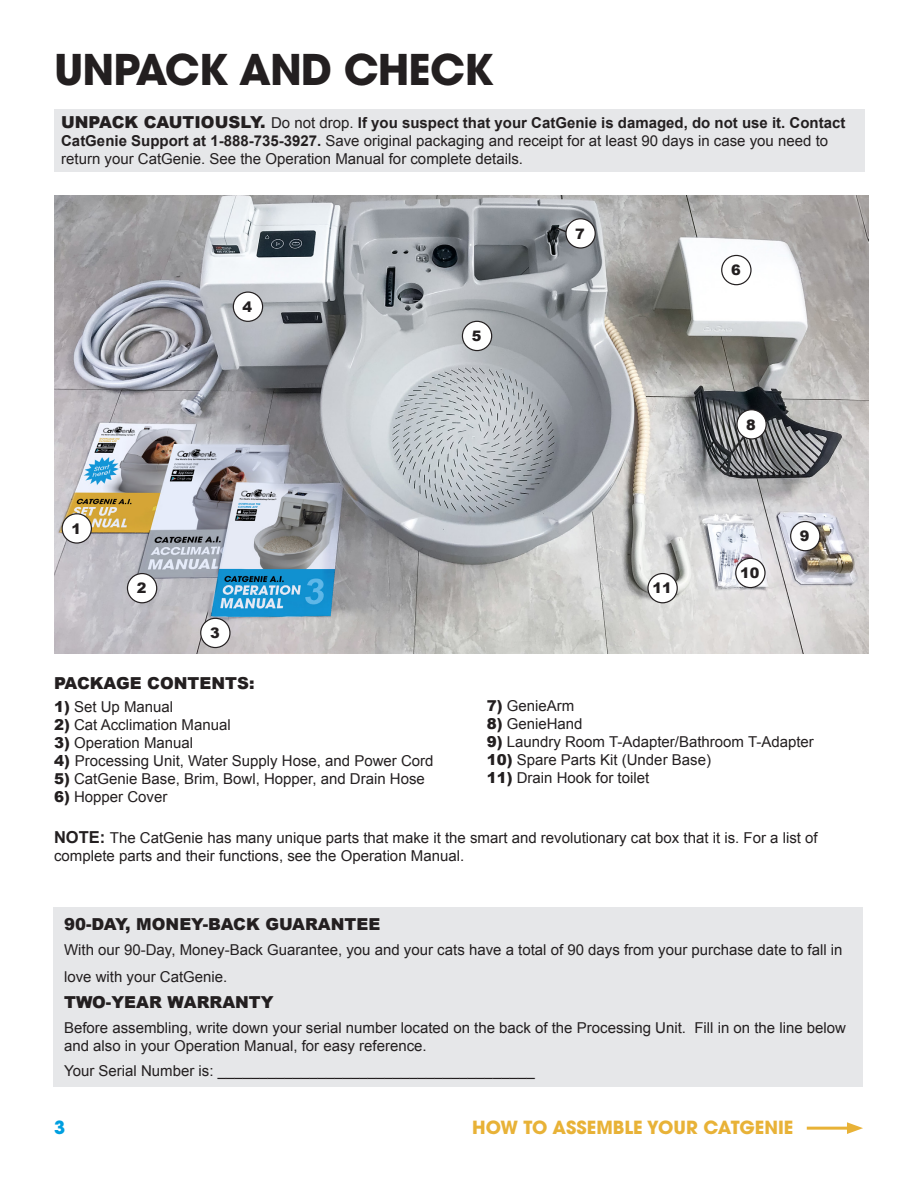
<style>
.page{position:relative;width:918px;height:1188px;background:#fff}
.page>*{position:absolute;margin:0;border:0;box-sizing:border-box;transform-origin:0 0}
.BIG_HEADERS{font:700 42px "ITC Avant Garde Pro";letter-spacing:-.02em;color:#231f20}
.t1{font:700 18px "ITC Avant Garde Pro";color:#e8b237}
.t2{font:700 18px "ITC Avant Garde Pro";color:#009fe0}
.Heading_Arial_Black{font:900 16.5px "Arial";color:#231f20}
.Description_Arial{font:15px/18px "Arial";color:#231f20}
.Heading_Arial_Black-2{font:15px/18px "Arial";color:#231f20}
.t3{font:900 14.4px "Arial";color:#231f20}
.s1{font-weight:900;font-size:16.5px}
.s2{font-weight:700}
.s3{font-weight:900}
.s4{font-weight:700;font-size:16.5px}
</style>
<div class="page">
<hr style="left:807px;top:1127px;width:46px;height:3px;background:#e8b237">
<svg style="left:847px;top:1122px;width:16px;height:12px"></svg>
<div style="left:54px;top:109px;width:811px;height:62px;background:#e6e7e9"></div>
<img style="left:55px;top:195px;width:814px;height:459px">
<div style="left:201px;top:618px;width:29px;height:30px;background:#fff;border-radius:50%"></div>
<div style="left:200px;top:618px;width:31px;height:30px;border:1px solid #231f20;border-radius:50%"></div>
<div style="left:127px;top:574px;width:30px;height:29px;background:#fff;border-radius:50%"></div>
<div style="left:127px;top:573px;width:30px;height:30px;border:1px solid #231f20;border-radius:50%"></div>
<div style="left:62px;top:514px;width:29px;height:29px;background:#fff;border-radius:50%"></div>
<div style="left:62px;top:513px;width:30px;height:31px;border:1px solid #231f20;border-radius:50%"></div>
<div style="left:233px;top:292px;width:30px;height:29px;background:#fff;border-radius:50%"></div>
<div style="left:233px;top:291px;width:30px;height:31px;border:1px solid #231f20;border-radius:50%"></div>
<div style="left:462px;top:321px;width:30px;height:30px;background:#fff;border-radius:50%"></div>
<div style="left:462px;top:321px;width:30px;height:30px;border:1px solid #231f20;border-radius:50%"></div>
<div style="left:722px;top:255px;width:29px;height:30px;background:#fff;border-radius:50%"></div>
<div style="left:721px;top:255px;width:31px;height:30px;border:1px solid #231f20;border-radius:50%"></div>
<div style="left:737px;top:410px;width:29px;height:29px;background:#fff;border-radius:50%"></div>
<div style="left:736px;top:409px;width:31px;height:31px;border:1px solid #231f20;border-radius:50%"></div>
<div style="left:791px;top:522px;width:29px;height:29px;background:#fff;border-radius:50%"></div>
<div style="left:790px;top:521px;width:30px;height:30px;border:1px solid #231f20;border-radius:50%"></div>
<div style="left:736px;top:558px;width:29px;height:30px;background:#fff;border-radius:50%"></div>
<div style="left:735px;top:558px;width:31px;height:30px;border:1px solid #231f20;border-radius:50%"></div>
<div style="left:648px;top:574px;width:29px;height:29px;background:#fff;border-radius:50%"></div>
<div style="left:647px;top:573px;width:31px;height:30px;border:1px solid #231f20;border-radius:50%"></div>
<div style="left:53px;top:907px;width:810px;height:180px;background:#e6e7e9"></div>
<svg style="left:554px;top:226px;width:14px;height:9px"></svg>
<div style="left:566px;top:219px;width:29px;height:29px;background:#fff;border-radius:50%"></div>
<div style="left:565px;top:218px;width:31px;height:31px;border:1px solid #231f20;border-radius:50%"></div>
<p class="BIG_HEADERS" style="left:54px;top:42px;width:441px">UNPACK AND CHECK</p>
<p class="Heading_Arial_Black-2" style="left:61px;top:114px;width:786px"><span class="s1">UNPACK CAUTIOUSLY.</span> Do not drop. <span class="s2">If you suspect that your CatGenie is damaged, do not use it. Contact<br>CatGenie Support at 1-888-735-3927.</span> Save original packaging and receipt for at least 90 days in case you need to return your CatGenie. See the Operation Manual for complete details.</p>
<p class="t3" style="left:243px;top:296px;width:11px">4</p>
<p class="t3" style="left:71px;top:518px;width:11px">1</p>
<p class="t3" style="left:137px;top:578px;width:11px">2</p>
<p class="t3" style="left:210px;top:623px;width:11px">3</p>
<p class="Heading_Arial_Black" style="left:54px;top:672px;width:202px">PACKAGE CONTENTS:</p>
<p class="Description_Arial" style="left:54px;top:698px;width:121px"><span class="s3">1)</span> Set Up Manual</p>
<p class="Description_Arial" style="left:54px;top:716px;width:178px"><span class="s3">2)</span> Cat Acclimation Manual</p>
<p class="Description_Arial" style="left:54px;top:734px;width:141px"><span class="s3">3)</span> Operation Manual</p>
<p class="Description_Arial" style="left:54px;top:752px;width:381px"><span class="s3">4)</span> Processing Unit, Water Supply Hose, and Power Cord</p>
<p class="Description_Arial" style="left:54px;top:770px;width:372px"><span class="s3">5)</span> CatGenie Base, Brim, Bowl, Hopper, and Drain Hose</p>
<p class="Description_Arial" style="left:54px;top:788px;width:115px"><span class="s3">6)</span> Hopper Cover</p>
<p class="t3" style="left:472px;top:326px;width:11px">5</p>
<p class="t3" style="left:575px;top:223px;width:11px">7</p>
<p class="t3" style="left:652px;top:578px;width:21px">11</p>
<p class="t3" style="left:731px;top:260px;width:11px">6</p>
<p class="t3" style="left:746px;top:414px;width:11px">8</p>
<p class="t3" style="left:740px;top:563px;width:21px">10</p>
<p class="t3" style="left:800px;top:526px;width:11px">9</p>
<p class="Description_Arial" style="left:487px;top:697px;width:89px"><span class="s3">7)</span> GenieArm</p>
<p class="Description_Arial" style="left:487px;top:715px;width:97px"><span class="s3">8)</span> GenieHand</p>
<p class="Description_Arial" style="left:487px;top:733px;width:329px"><span class="s3">9)</span> Laundry Room T-Adapter/Bathroom T-Adapter</p>
<p class="Description_Arial" style="left:487px;top:751px;width:226px"><span class="s3">10)</span> Spare Parts Kit (Under Base)</p>
<p class="Description_Arial" style="left:487px;top:769px;width:164px"><span class="s3">11)</span> Drain Hook for toilet</p>
<p class="Description_Arial" style="left:54px;top:829px;width:765px"><span class="s4">NOTE:</span> The CatGenie has many unique parts that make it the smart and revolutionary cat box that it is. For a list of complete parts and their functions, see the Operation Manual.</p>
<p class="Heading_Arial_Black" style="left:64px;top:912px;width:318px">90-DAY, MONEY-BACK GUARANTEE</p>
<p class="Description_Arial" style="left:64px;top:936px;width:780px;line-height:27px">With our 90-Day, Money-Back Guarantee, you and your cats have a total of 90 days from your purchase date to fall in love with your CatGenie.</p>
<p class="Heading_Arial_Black" style="left:64px;top:990px;width:211px">TWO-YEAR WARRANTY</p>
<p class="Description_Arial" style="left:64px;top:1019px;width:783px">Before assembling, write down your serial number located on the back of the Processing Unit. Fill in on the line below and also in your Operation Manual, for easy reference.</p>
<p class="Description_Arial" style="left:64px;top:1062px;width:472px">Your Serial Number is: ______________________________________</p>
<p class="t2" style="left:54px;top:1116px;width:13px">3</p>
<p class="t1" style="left:472px;top:1115px;width:323px">HOW TO ASSEMBLE YOUR CATGENIE</p>
</div>
